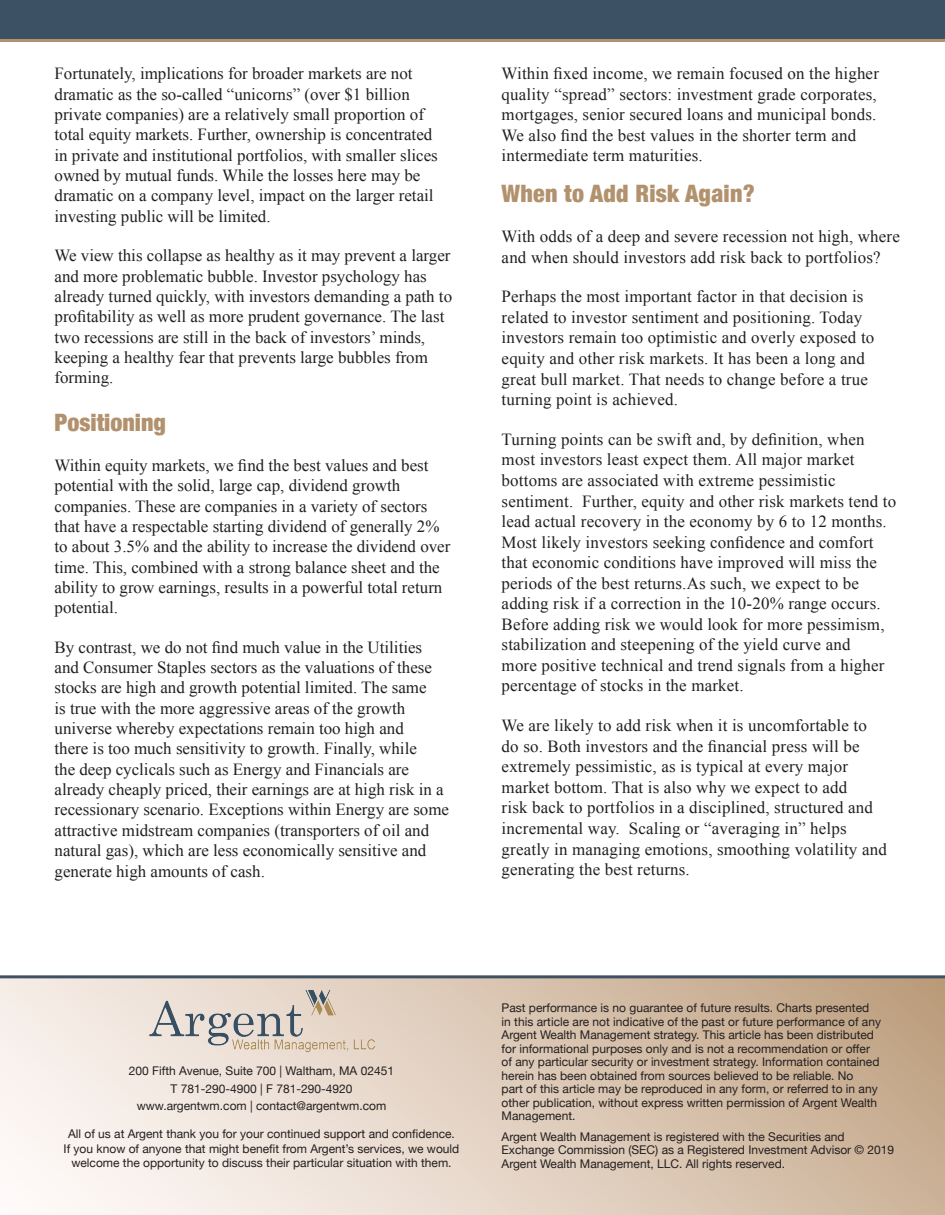
<style>
.page{position:relative;width:945px;height:1215px;background:#fff}
.page>*{position:absolute;margin:0;border:0;box-sizing:border-box;transform-origin:0 0}
.t1{font:900 condensed 24px "Helvetica Neue";letter-spacing:.01em;color:#b2926e}
.t2{font:16.95px/20.4px "Times New Roman";color:#231f20}
.t3{font:12px/13.5px "Helvetica Neue";color:#231f20}
</style>
<div class="page">
<svg style="left:0;top:978px;width:945px;height:237px;background:#e0cebe"></svg>
<div style="left:0;top:0;width:945px;height:40px;background:#3c5164"></div>
<hr style="left:0;top:39px;width:945px;height:3px;background:#b2926e">
<hr style="left:0;top:975px;width:945px;height:3px;background:#3c5164">
<img style="left:142px;top:989px;width:241px;height:68px">
<p class="t2" style="left:55px;top:63px;width:385px">Fortunately, implications for broader markets are not dramatic as the so-called “unicorns” (over $1 billion private companies) are a relatively small proportion of total equity markets. Further, ownership is concentrated in private and institutional portfolios, with smaller slices owned by mutual funds. While the losses here may be dramatic on a company level, impact on the larger retail investing public will be limited.</p>
<p class="t2" style="left:55px;top:245px;width:399px">We view this collapse as healthy as it may prevent a larger and more problematic bubble. Investor psychology has already turned quickly, with investors demanding a path to profitability as well as more prudent governance. The last two recessions are still in the back of investors’ minds, keeping a healthy fear that prevents large bubbles from forming.</p>
<p class="t1" style="left:55px;top:403px;width:113px">Positioning</p>
<p class="t2" style="left:55px;top:455px;width:397px">Within equity markets, we find the best values and best potential with the solid, large cap, dividend growth companies. These are companies in a variety of sectors that have a respectable starting dividend of generally 2% to about 3.5% and the ability to increase the dividend over time. This, combined with a strong balance sheet and the ability to grow earnings, results in a powerful total return potential.</p>
<p class="t2" style="left:55px;top:637px;width:396px">By contrast, we do not find much value in the Utilities and Consumer Staples sectors as the valuations of these stocks are high and growth potential limited. The same<br>is true with the more aggressive areas of the growth universe whereby expectations remain too high and<br>there is too much sensitivity to growth. Finally, while<br>the deep cyclicals such as Energy and Financials are already cheaply priced, their earnings are at high risk in a recessionary scenario. Exceptions within Energy are some attractive midstream companies (transporters of oil and natural gas), which are less economically sensitive and generate high amounts of cash.</p>
<p class="t2" style="left:502px;top:63px;width:379px">Within fixed income, we remain focused on the higher quality “spread” sectors: investment grade corporates, mortgages, senior secured loans and municipal bonds.<br>We also find the best values in the shorter term and intermediate term maturities.</p>
<p class="t1" style="left:502px;top:174px;width:255px">When to Add Risk Again?</p>
<p class="t2" style="left:502px;top:226px;width:400px">With odds of a deep and severe recession not high, where and when should investors add risk back to portfolios?</p>
<p class="t2" style="left:502px;top:286px;width:374px">Perhaps the most important factor in that decision is related to investor sentiment and positioning. Today investors remain too optimistic and overly exposed to equity and other risk markets. It has been a long and great bull market. That needs to change before a true turning point is achieved.</p>
<p class="t2" style="left:502px;top:429px;width:396px">Turning points can be swift and, by definition, when most investors least expect them. All major market bottoms are associated with extreme pessimistic sentiment. Further, equity and other risk markets tend to lead actual recovery in the economy by 6 to 12 months.<br>Most likely investors seeking confidence and comfort that economic conditions have improved will miss the periods of the best returns.As such, we expect to be adding risk if a correction in the 10-20% range occurs.<br>Before adding risk we would look for more pessimism, stabilization and steepening of the yield curve and<br>more positive technical and trend signals from a higher percentage of stocks in the market.</p>
<p class="t2" style="left:502px;top:715px;width:387px">We are likely to add risk when it is uncomfortable to do so. Both investors and the financial press will be extremely pessimistic, as is typical at every major market bottom. That is also why we expect to add<br>risk back to portfolios in a disciplined, structured and incremental way. Scaling or “averaging in” helps greatly in managing emotions, smoothing volatility and generating the best returns.</p>
<p class="t3" style="left:129px;top:1064px;width:267px">200 Fifth Avenue, Suite 700 | Waltham, MA 02451</p>
<p class="t3" style="left:171px;top:1082px;width:183px">T 781-290-4900 | F 781-290-4920</p>
<p class="t3" style="left:137px;top:1100px;width:251px">www.argentwm.com | contact@argentwm.com</p>
<p class="t3" style="left:64px;top:1128px;width:397px;line-height:14.4px;text-align:center">All of us at Argent thank you for your continued support and confidence.<br>If you know of anyone that might benefit from Argent’s services, we would welcome the opportunity to discuss their particular situation with them.</p>
<p class="t3" style="left:502px;top:1002px;width:381px">Past performance is no guarantee of future results. Charts presented in this article are not indicative of the past or future performance of any Argent Wealth Management strategy. This article has been distributed for informational purposes only and is not a recommendation or offer of any particular security or investment strategy. Information contained herein has been obtained from sources believed to be reliable. No<br>part of this article may be reproduced in any form, or referred to in any other publication, without express written permission of Argent Wealth Management.</p>
<p class="t3" style="left:502px;top:1130px;width:394px">Argent Wealth Management is registered with the Securities and<br>Exchange Commission (SEC) as a Registered Investment Advisor © 2019<br>Argent Wealth Management, LLC. All rights reserved.</p>
</div>
